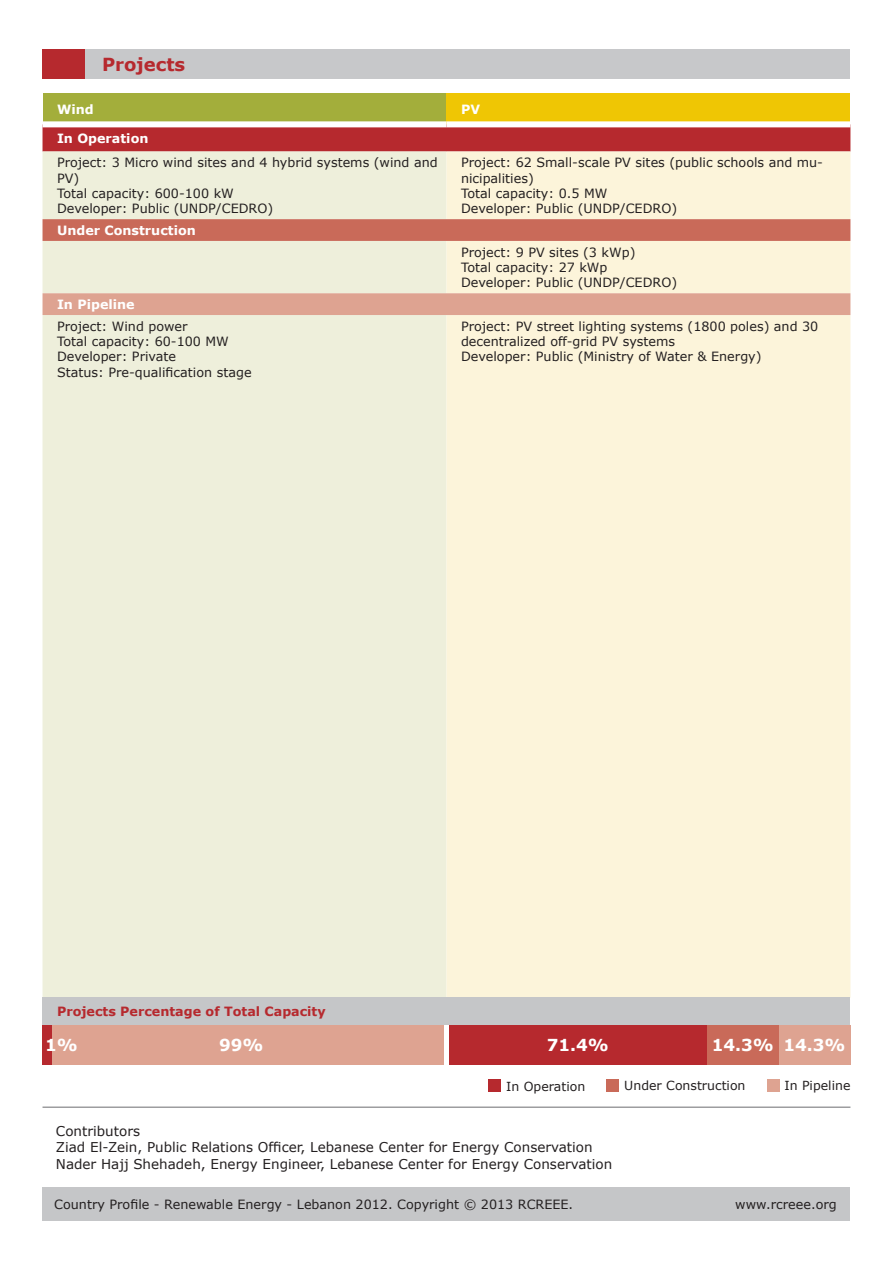
<style>
.page{position:relative;width:893px;height:1263px;background:#fff}
.page>*{position:absolute;margin:0;border:0;box-sizing:border-box;transform-origin:0 0}
.t1{font:700 18px "Verdana";color:#b6292e}
.t2{font:700 16.5px "Verdana";color:#fff}
.t3{font:13.5px "Verdana";color:#231f20}
.Paragraph_Style_3{font:12.75px/15.3px "Verdana";color:#231f20}
.Paragraph_Style_3-2{font:700 12.75px "Verdana";color:#fff}
.Paragraph_Style_3-3{font:700 12.75px "Verdana";color:#b6292e}
.t4{font:12.45px "Verdana";color:#231f20}
</style>
<div class="page">
<div style="left:42px;top:1187px;width:807px;height:33px;background:#c5c6c8"></div>
<div style="left:43px;top:93px;width:403px;height:31px;background:#a3ae3b"></div>
<div style="left:446px;top:93px;width:404px;height:31px;background:#efc604"></div>
<svg style="left:43px;top:127px;width:807px;height:25px;background:#b93236"></svg>
<div style="left:43px;top:152px;width:403px;height:846px;background:#eeefdb"></div>
<div style="left:446px;top:152px;width:404px;height:846px;background:#fcf4da"></div>
<svg style="left:43px;top:219px;width:807px;height:22px;background:#c96b5a"></svg>
<div style="left:43px;top:293px;width:807px;height:22px;background:#dea391"></div>
<div style="left:43px;top:998px;width:807px;height:27px;background:#c5c6c8"></div>
<div style="left:43px;top:121px;width:403px;height:6px;background:#fff"></div>
<div style="left:446px;top:121px;width:404px;height:6px;background:#fff"></div>
<div style="left:43px;top:1025px;width:400px;height:40px;background:#dea391"></div>
<div style="left:449px;top:1025px;width:401px;height:40px;background:#c96a59"></div>
<div style="left:43px;top:1025px;width:9px;height:40px;background:#b6292e"></div>
<div style="left:449px;top:1025px;width:258px;height:40px;background:#b6292e"></div>
<div style="left:43px;top:49px;width:807px;height:29px;background:#c7c8ca"></div>
<div style="left:43px;top:49px;width:42px;height:29px;background:#b6292e"></div>
<div style="left:607px;top:1079px;width:12px;height:13px;background:#c96a59"></div>
<div style="left:767px;top:1079px;width:12px;height:13px;background:#dea391"></div>
<div style="left:488px;top:1080px;width:13px;height:12px;background:#b6292e"></div>
<hr style="left:43px;top:1107px;width:807px;height:1px;background:#6c6d70">
<div style="left:779px;top:1025px;width:71px;height:40px;background:#dea391"></div>
<p class="t1" style="left:102px;top:51px;width:85px">Projects</p>
<p class="Paragraph_Style_3-2" style="left:57px;top:100px;width:38px">Wind</p>
<p class="Paragraph_Style_3-2" style="left:461px;top:100px;width:21px">PV</p>
<p class="Paragraph_Style_3-2" style="left:57px;top:129px;width:93px">In Operation</p>
<p class="Paragraph_Style_3" style="left:57px;top:155px;width:382px">Project: 3 Micro wind sites and 4 hybrid systems (wind and<br>PV)</p>
<p class="Paragraph_Style_3" style="left:57px;top:185px;width:178px">Total capacity: 600-100 kW</p>
<p class="Paragraph_Style_3" style="left:57px;top:201px;width:218px">Developer: Public (UNDP/CEDRO)</p>
<p class="Paragraph_Style_3" style="left:461px;top:155px;width:364px">Project: 62 Small-scale PV sites (public schools and mu&shy;nicipalities)</p>
<p class="Paragraph_Style_3" style="left:461px;top:185px;width:148px">Total capacity: 0.5 MW</p>
<p class="Paragraph_Style_3" style="left:461px;top:201px;width:218px">Developer: Public (UNDP/CEDRO)</p>
<p class="Paragraph_Style_3-2" style="left:57px;top:221px;width:140px">Under Construction</p>
<p class="Paragraph_Style_3-2" style="left:57px;top:295px;width:79px">In Pipeline</p>
<p class="Paragraph_Style_3" style="left:57px;top:318px;width:132px">Project: Wind power</p>
<p class="Paragraph_Style_3" style="left:57px;top:334px;width:173px">Total capacity: 60-100 MW</p>
<p class="Paragraph_Style_3" style="left:57px;top:349px;width:121px">Developer: Private</p>
<p class="Paragraph_Style_3" style="left:57px;top:364px;width:196px">Status: Pre-qualification stage</p>
<p class="Paragraph_Style_3" style="left:461px;top:244px;width:176px">Project: 9 PV sites (3 kWp)</p>
<p class="Paragraph_Style_3" style="left:461px;top:260px;width:148px">Total capacity: 27 kWp</p>
<p class="Paragraph_Style_3" style="left:461px;top:275px;width:218px">Developer: Public (UNDP/CEDRO)</p>
<p class="Paragraph_Style_3" style="left:461px;top:318px;width:359px">Project: PV street lighting systems (1800 poles) and 30 decentralized off-grid PV systems</p>
<p class="Paragraph_Style_3" style="left:461px;top:349px;width:302px">Developer: Public (Ministry of Water &amp; Energy)</p>
<p class="Paragraph_Style_3-3" style="left:57px;top:1003px;width:270px">Projects Percentage of Total Capacity</p>
<p class="t2" style="left:45px;top:1033px;width:34px">1%</p>
<p class="t2" style="left:219px;top:1033px;width:46px">99%</p>
<p class="t2" style="left:547px;top:1033px;width:64px">71.4%</p>
<p class="t2" style="left:712px;top:1033px;width:64px">14.3%</p>
<p class="t2" style="left:783px;top:1033px;width:64px">14.3%</p>
<p class="t4" style="left:506px;top:1077px;width:81px">In Operation</p>
<p class="t4" style="left:624px;top:1077px;width:123px">Under Construction</p>
<p class="t4" style="left:784px;top:1076px;width:67px">In Pipeline</p>
<p class="t3" style="left:56px;top:1122px;width:86px">Contributors</p>
<p class="t3" style="left:56px;top:1138px;width:538px">Ziad El-Zein, Public Relations Officer, Lebanese Center for Energy Conservation</p>
<p class="t3" style="left:56px;top:1154px;width:558px">Nader Hajj Shehadeh, Energy Engineer, Lebanese Center for Energy Conservation</p>
<p class="Paragraph_Style_3" style="left:54px;top:1196px;width:521px">Country Profile - Renewable Energy - Lebanon 2012. Copyright © 2013 RCREEE.</p>
<p class="Paragraph_Style_3" style="left:735px;top:1196px;width:103px">www.rcreee.org</p>
</div>
